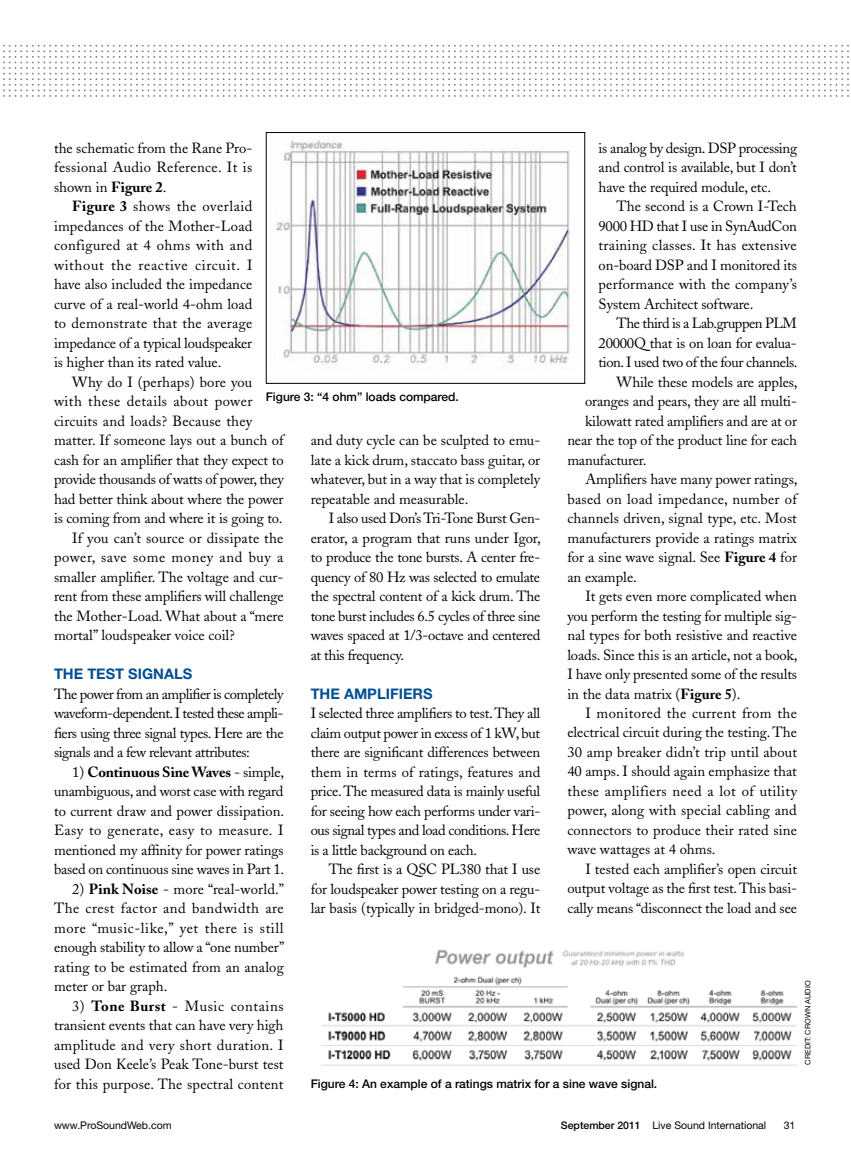
<style>
.page{position:relative;width:851px;height:1161px;background:#fff}
.page>*{position:absolute;margin:0;border:0;box-sizing:border-box;transform-origin:0 0}
.t1{font:14.7px/19.5px "Adobe Caslon";letter-spacing:-.005em;color:#000;text-align:justify}
.t2{font:14.7px "Adobe Caslon";letter-spacing:.015em;color:#000}
.t3{font:14.7px "Adobe Caslon";letter-spacing:.03em;color:#000}
.t4{font:14.7px "Adobe Caslon";letter-spacing:-.025em;color:#000}
.t5{font:14.7px "Adobe Caslon";letter-spacing:.02em;color:#000}
.t6{font:700 14.7px "Helvetica Neue";color:#004f93}
.t7{font:14.7px "Adobe Caslon";letter-spacing:.025em;color:#000}
.t8{font:14.7px "Adobe Caslon";letter-spacing:.035em;color:#000}
.t9{font:14.7px "Adobe Caslon";letter-spacing:-.03em;color:#000}
.t10{font:500 12px "Helvetica Neue";color:#000}
.t11{font:10.5px "Helvetica Neue";color:#000}
.t12{font:7.5px "Helvetica Neue";color:#000}
.s1{font-weight:700}
.s2{font-weight:500}
</style>
<div class="page">
<svg style="left:3px;top:45px;width:846px;height:52px"></svg>
<img style="left:275px;top:140px;width:296px;height:224px">
<div style="left:266px;top:132px;width:319px;height:252px;border:1px solid #000"></div>
<img style="left:321px;top:949px;width:477px;height:117px">
<p class="t1" style="left:598px;top:138px;width:200px">is analog by design. DSP processing and control is available, but I don’t have the required module, etc.</p>
<p class="t1" style="left:598px;top:197px;width:200px;text-indent:18px">The second is a Crown I-Tech 9000 HD that I use in SynAudCon training classes. It has extensive on-board DSP and I monitored its performance with the company’s System Architect software.</p>
<p class="t9" style="left:616px;top:314px;width:182px">The third is a Lab.gruppen PLM</p>
<p class="t1" style="left:598px;top:333px;width:200px">20000Q that is on loan for evalua-</p>
<p class="t4" style="left:598px;top:353px;width:200px">tion. I used two of the four channels.</p>
<p class="t1" style="left:616px;top:372px;width:182px">While these models are apples,</p>
<p class="t1" style="left:585px;top:392px;width:213px">oranges and pears, they are all multi-</p>
<p class="t1" style="left:585px;top:411px;width:213px">kilowatt rated amplifiers and are at or</p>
<p class="t1" style="left:567px;top:431px;width:231px">near the top of the product line for each</p>
<p class="t1" style="left:567px;top:450px;width:81px">manufacturer.</p>
<p class="t1" style="left:585px;top:470px;width:214px">Amplifiers have many power ratings,</p>
<p class="t5" style="left:567px;top:490px;width:231px">based on load impedance, number of</p>
<p class="t1" style="left:567px;top:509px;width:231px">channels driven, signal type, etc. Most</p>
<p class="t1" style="left:567px;top:528px;width:231px">manufacturers provide a ratings matrix</p>
<p class="t1" style="left:567px;top:548px;width:231px">for a sine wave signal. See <span class="s1">Figure 4</span> for</p>
<p class="t1" style="left:567px;top:567px;width:71px">an example.</p>
<p class="t1" style="left:585px;top:586px;width:213px">It gets even more complicated when</p>
<p class="t1" style="left:567px;top:606px;width:231px">you perform the testing for multiple sig-</p>
<p class="t1" style="left:567px;top:625px;width:231px">nal types for both resistive and reactive</p>
<p class="t1" style="left:567px;top:645px;width:232px">loads. Since this is an article, not a book,</p>
<p class="t1" style="left:567px;top:664px;width:231px">I have only presented some of the results</p>
<p class="t1" style="left:567px;top:684px;width:175px">in the data matrix (<span class="s1">Figure 5</span>).</p>
<p class="t7" style="left:585px;top:704px;width:213px">I monitored the current from the</p>
<p class="t1" style="left:567px;top:723px;width:231px">electrical circuit during the testing. The</p>
<p class="t1" style="left:567px;top:742px;width:231px">30 amp breaker didn’t trip until about</p>
<p class="t1" style="left:567px;top:762px;width:231px">40 amps. I should again emphasize that</p>
<p class="t3" style="left:567px;top:782px;width:231px">these amplifiers need a lot of utility</p>
<p class="t2" style="left:567px;top:802px;width:231px">power, along with special cabling and</p>
<p class="t1" style="left:567px;top:820px;width:231px">connectors to produce their rated sine</p>
<p class="t1" style="left:567px;top:840px;width:150px">wave wattages at 4 ohms.</p>
<p class="t1" style="left:585px;top:859px;width:213px">I tested each amplifier’s open circuit</p>
<p class="t1" style="left:567px;top:879px;width:231px">output voltage as the first test. This basi-</p>
<p class="t1" style="left:567px;top:898px;width:231px">cally means “disconnect the load and see</p>
<p class="t1" style="left:54px;top:138px;width:200px">the schematic from the Rane Pro&shy;fessional Audio Reference. It is shown in <span class="s1">Figure 2</span>.</p>
<p class="t1" style="left:54px;top:197px;width:200px;text-indent:18px"><span class="s1">Figure 3</span> shows the overlaid impedances of the Mother-Load configured at 4 ohms with and without the reactive circuit. I have also included the impedance curve of a real-world 4-ohm load to demonstrate that the average impedance of a typical loudspeaker is higher than its rated value.</p>
<p class="t1" style="left:72px;top:372px;width:182px">Why do I (perhaps) bore you</p>
<p class="t3" style="left:54px;top:393px;width:200px">with these details about power</p>
<p class="t2" style="left:54px;top:412px;width:200px">circuits and loads? Because they</p>
<p class="t1" style="left:54px;top:431px;width:231px">matter. If someone lays out a bunch of</p>
<p class="t1" style="left:54px;top:450px;width:231px">cash for an amplifier that they expect to</p>
<p class="t1" style="left:54px;top:470px;width:231px">provide thousands of watts of power, they</p>
<p class="t1" style="left:54px;top:489px;width:231px">had better think about where the power</p>
<p class="t1" style="left:54px;top:509px;width:230px">is coming from and where it is going to.</p>
<p class="t2" style="left:72px;top:529px;width:213px">If you can’t source or dissipate the</p>
<p class="t8" style="left:54px;top:549px;width:231px">power, save some money and buy a</p>
<p class="t1" style="left:54px;top:567px;width:231px">smaller amplifier. The voltage and cur-</p>
<p class="t1" style="left:54px;top:587px;width:231px">rent from these amplifiers will challenge</p>
<p class="t1" style="left:54px;top:606px;width:231px">the Mother-Load. What about a “mere</p>
<p class="t1" style="left:54px;top:626px;width:182px">mortal” loudspeaker voice coil?</p>
<p class="t6" style="left:54px;top:665px;width:130px">THE TEST SIGNALS</p>
<p class="t1" style="left:54px;top:684px;width:231px">The power from an amplifier is completely waveform-dependent. I tested these ampli&shy;fiers using three signal types. Here are the signals and a few relevant attributes:</p>
<p class="t1" style="left:54px;top:762px;width:232px;text-indent:18px">1) <span class="s1">Continuous Sine Waves</span> - simple, unambiguous, and worst case with regard to current draw and power dissipation.<br>Easy to generate, easy to measure. I mentioned my affinity for power ratings based on continuous sine waves in Part 1.</p>
<p class="t1" style="left:54px;top:879px;width:232px;text-indent:18px">2) <span class="s1">Pink Noise</span> - more “real-world.” The crest factor and bandwidth are more “music-like,” yet there is still enough stability to allow a “one number” rating to be estimated from an analog meter or bar graph.</p>
<p class="t1" style="left:54px;top:996px;width:231px;text-indent:18px">3) <span class="s1">Tone Burst</span> - Music contains transient events that can have very high amplitude and very short duration. I used Don Keele’s Peak Tone-burst test for this purpose. The spectral content</p>
<p class="t10" style="left:266px;top:389px;width:194px">Figure 3: “4 ohm” loads compared.</p>
<p class="t1" style="left:311px;top:431px;width:231px">and duty cycle can be sculpted to emu&shy;late a kick drum, staccato bass guitar, or whatever, but in a way that is completely repeatable and measurable.</p>
<p class="t1" style="left:311px;top:509px;width:231px;text-indent:18px">I also used Don’s Tri-Tone Burst Gen&shy;erator, a program that runs under Igor, to produce the tone bursts. A center fre&shy;quency of 80 Hz was selected to emulate the spectral content of a kick drum. The tone burst includes 6.5 cycles of three sine waves spaced at 1/3-octave and centered at this frequency.</p>
<p class="t6" style="left:311px;top:684px;width:123px">THE AMPLIFIERS</p>
<p class="t1" style="left:311px;top:704px;width:231px">I selected three amplifiers to test. They all claim output power in excess of 1 kW, but there are significant differences between them in terms of ratings, features and price. The measured data is mainly useful for seeing how each performs under vari&shy;ous signal types and load conditions. Here is a little background on each.</p>
<p class="t1" style="left:311px;top:860px;width:231px;text-indent:18px">The first is a QSC PL380 that I use for loudspeaker power testing on a regu&shy;lar basis (typically in bridged-mono). It</p>
<p class="t12" style="left:803px;top:1065px;width:85px;rotate:-90deg">Credit: Crown Audio</p>
<p class="t10" style="left:311px;top:1076px;width:348px">Figure 4: An example of a ratings matrix for a sine wave signal.</p>
<p class="t11" style="left:54px;top:1119px;width:119px">www.ProSoundWeb.com</p>
<p class="t11" style="left:561px;top:1119px;width:207px"><span class="s2">September 2011</span> Live Sound International</p>
<p class="t11" style="left:783px;top:1119px;width:13px">31</p>
</div>
